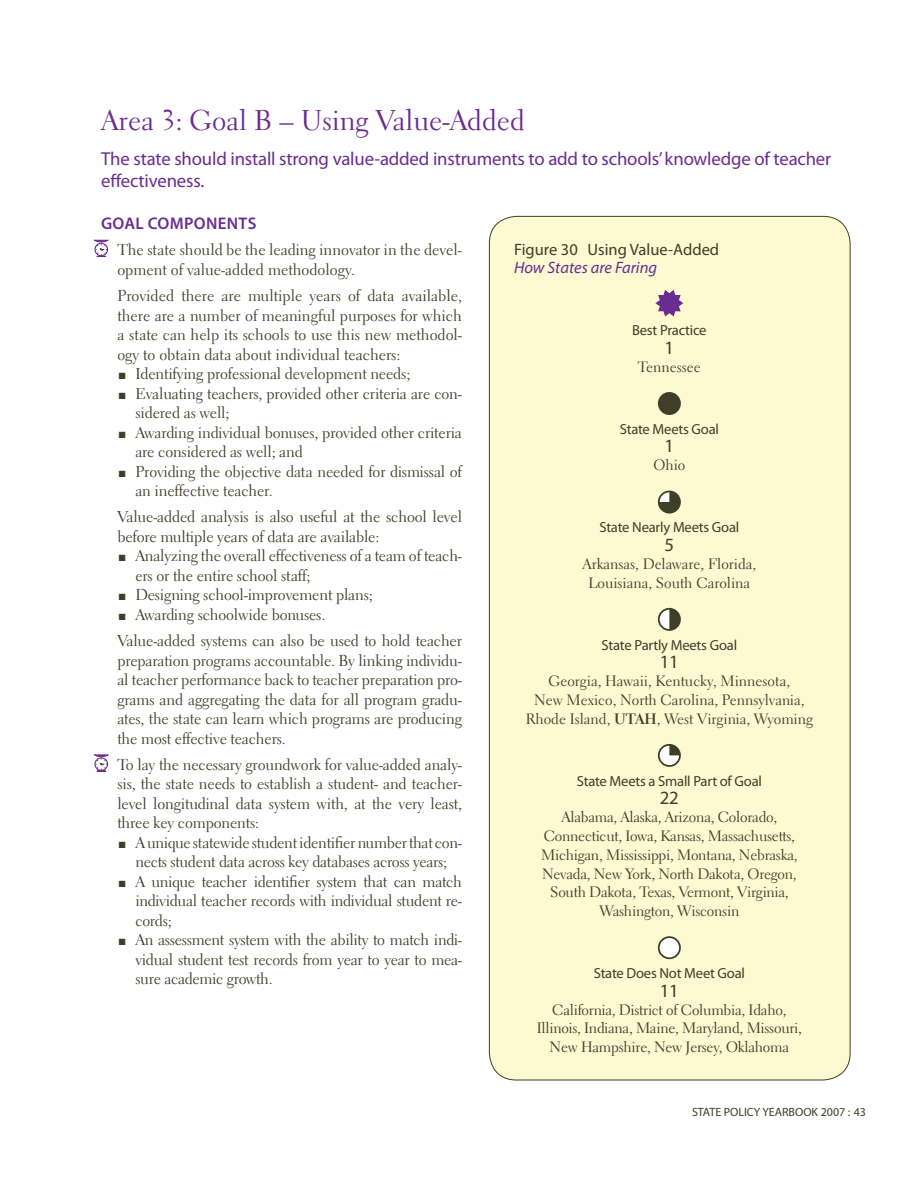
<style>
.page{position:relative;width:918px;height:1188px;background:#fff}
.page>*{position:absolute;margin:0;border:0;box-sizing:border-box;transform-origin:0 0}
.t1{font:28.5px "Electra LH";color:#6a2c91}
.t2{font:18.75px/21.8px "Myriad Pro";letter-spacing:-.01em;color:#6a2c91}
.t3{font:18.75px "Myriad Pro";color:#3f3e29}
.t4{font:600 16.8px "Myriad Pro";letter-spacing:.02em;color:#6a2c91}
.t5{font:16.5px "Myriad Pro";color:#3f3e29}
.t6{font:italic 16.5px "Myriad Pro";color:#6a2c91}
.t7{font:15.75px/19.5px "Electra LH";letter-spacing:-.01em;color:#3f3e29}
.t8{font:15px/18.8px "Electra LH";letter-spacing:-.015em;color:#3f3e29;text-align:center}
.t9{font:14.7px "Myriad Pro";letter-spacing:-.015em;color:#3f3e29}
.t10{font:12px "Myriad";color:#3f3e29}
.s1{font-weight:700}
</style>
<div class="page">
<div style="left:489px;top:216px;width:361px;height:864px;background:#fdf9d1;border-radius:27px"></div>
<svg style="left:655px;top:290px;width:28px;height:26px"></svg>
<div style="left:659px;top:393px;width:20px;height:21px;background:#3f3e29;border-radius:50%"></div>
<div style="left:658px;top:392px;width:23px;height:23px;border:3px solid #3f3e29;border-radius:50%"></div>
<div style="left:659px;top:492px;width:20px;height:20px;background:#3f3e29;border-radius:50%"></div>
<div style="left:658px;top:491px;width:23px;height:23px;border:3px solid #3f3e29;border-radius:50%"></div>
<svg style="left:660px;top:492px;width:9px;height:10px"></svg>
<div style="left:659px;top:609px;width:20px;height:20px;background:#3f3e29;border-radius:50%"></div>
<div style="left:658px;top:608px;width:23px;height:23px;border:3px solid #3f3e29;border-radius:50%"></div>
<svg style="left:660px;top:610px;width:9px;height:19px"></svg>
<div style="left:658px;top:744px;width:23px;height:23px;border:3px solid #3f3e29;border-radius:50%"></div>
<svg style="left:660px;top:746px;width:19px;height:19px"></svg>
<div style="left:658px;top:936px;width:23px;height:23px;border:3px solid #3f3e29;border-radius:50%"></div>
<div style="left:660px;top:938px;width:19px;height:19px;background:#fff;border-radius:50%"></div>
<svg style="left:94px;top:239px;width:15px;height:18px"></svg>
<svg style="left:94px;top:754px;width:15px;height:18px"></svg>
<h1 class="t1" style="left:101px;top:103px;width:425px">Area 3: Goal B – Using Value-Added</h1>
<p class="t2" style="left:101px;top:148px;width:732px">The state should install strong value-added instruments to add to schools’ knowledge of teacher effectiveness.</p>
<p class="t4" style="left:101px;top:213px;width:137px">GOAL COMPONENTS</p>
<p class="t7" style="left:117px;top:240px;width:346px">The state should be the leading innovator in the devel&shy;opment of value-added methodology.</p>
<p class="t7" style="left:117px;top:286px;width:346px;text-align:justify">Provided there are multiple years of data available, there are a number of meaningful purposes for which a state can help its schools to use this new methodol&shy;ogy to obtain data about individual teachers:</p>
<p class="t7" style="left:119px;top:364px;width:293px">■ Identifying professional development needs;</p>
<p class="t7" style="left:135px;top:383px;width:328px;text-indent:-16px">■ Evaluating teachers, provided other criteria are con&shy;sidered as well;</p>
<p class="t7" style="left:135px;top:422px;width:328px;text-indent:-16px">■ Awarding individual bonuses, provided other criteria are considered as well; and</p>
<p class="t7" style="left:135px;top:461px;width:328px;text-indent:-16px">■ Providing the objective data needed for dismissal of an ineffective teacher.</p>
<p class="t7" style="left:117px;top:507px;width:346px">Value-added analysis is also useful at the school level before multiple years of data are available:</p>
<p class="t7" style="left:135px;top:546px;width:328px;text-indent:-16px">■ Analyzing the overall effectiveness of a team of teach&shy;ers or the entire school staff;</p>
<p class="t7" style="left:119px;top:585px;width:255px">■ Designing school-improvement plans;</p>
<p class="t7" style="left:117px;top:601px;width:346px;line-height:26.2px">■ Awarding schoolwide bonuses.<br>Value-added systems can also be used to hold teacher</p>
<p class="t7" style="left:117px;top:650px;width:346px;text-align:justify">preparation programs accountable. By linking individu&shy;al teacher performance back to teacher preparation pro&shy;grams and aggregating the data for all program gradu&shy;ates, the state can learn which programs are producing the most effective teachers.</p>
<p class="t7" style="left:117px;top:755px;width:346px;text-align:justify">To lay the necessary groundwork for value-added analy&shy;sis, the state needs to establish a student- and teacher&shy;level longitudinal data system with, at the very least, three key components:</p>
<p class="t7" style="left:119px;top:833px;width:345px;text-align:center">■ A unique statewide student identifier number that con&shy;nects student data across key databases across years;</p>
<p class="t7" style="left:135px;top:872px;width:328px;text-align:justify;text-indent:-16px">■ A unique teacher identifier system that can match individual teacher records with individual student re&shy;cords;</p>
<p class="t7" style="left:135px;top:930px;width:328px;text-align:justify;text-indent:-16px">■ An assessment system with the ability to match indi&shy;vidual student test records from year to year to mea&shy;sure academic growth.</p>
<p class="t5" style="left:514px;top:240px;width:207px">Figure 30 Using Value-Added</p>
<p class="t6" style="left:514px;top:258px;width:145px">How States are Faring</p>
<p class="t9" style="left:632px;top:321px;width:76px">Best Practice</p>
<p class="t3" style="left:665px;top:336px;width:11px">1</p>
<p class="t8" style="left:638px;top:357px;width:64px">Tennessee</p>
<p class="t9" style="left:620px;top:420px;width:101px">State Meets Goal</p>
<p class="t3" style="left:665px;top:435px;width:11px">1</p>
<p class="t8" style="left:653px;top:456px;width:33px">Ohio</p>
<p class="t9" style="left:599px;top:518px;width:141px">State Nearly Meets Goal</p>
<p class="t3" style="left:665px;top:533px;width:11px">5</p>
<p class="t8" style="left:583px;top:555px;width:175px">Arkansas, Delaware, Florida,<br>Louisiana, South Carolina</p>
<p class="t9" style="left:602px;top:636px;width:137px">State Partly Meets Goal</p>
<p class="t3" style="left:660px;top:650px;width:20px">11</p>
<p class="t8" style="left:526px;top:672px;width:289px">Georgia, Hawaii, Kentucky, Minnesota,<br>New Mexico, North Carolina, Pennsylvania,<br>Rhode Island, <span class="s1">Utah</span>, West Virginia, Wyoming</p>
<p class="t9" style="left:577px;top:772px;width:187px">State Meets a Small Part of Goal</p>
<p class="t3" style="left:660px;top:787px;width:20px">22</p>
<p class="t8" style="left:541px;top:808px;width:258px">Alabama, Alaska, Arizona, Colorado, Connecticut, Iowa, Kansas, Massachusetts, Michigan, Mississippi, Montana, Nebraska, Nevada, New York, North Dakota, Oregon, South Dakota, Texas, Vermont, Virginia, Washington, Wisconsin</p>
<p class="t9" style="left:594px;top:964px;width:153px">State Does Not Meet Goal</p>
<p class="t3" style="left:660px;top:979px;width:20px">11</p>
<p class="t8" style="left:537px;top:1000px;width:267px">California, District of Columbia, Idaho,<br>Illinois, Indiana, Maine, Maryland, Missouri,<br>New Hampshire, New Jersey, Oklahoma</p>
<p class="t10" style="left:692px;top:1106px;width:174px">STATE POLICY YEARBOOK 2007 : 43</p>
</div>
